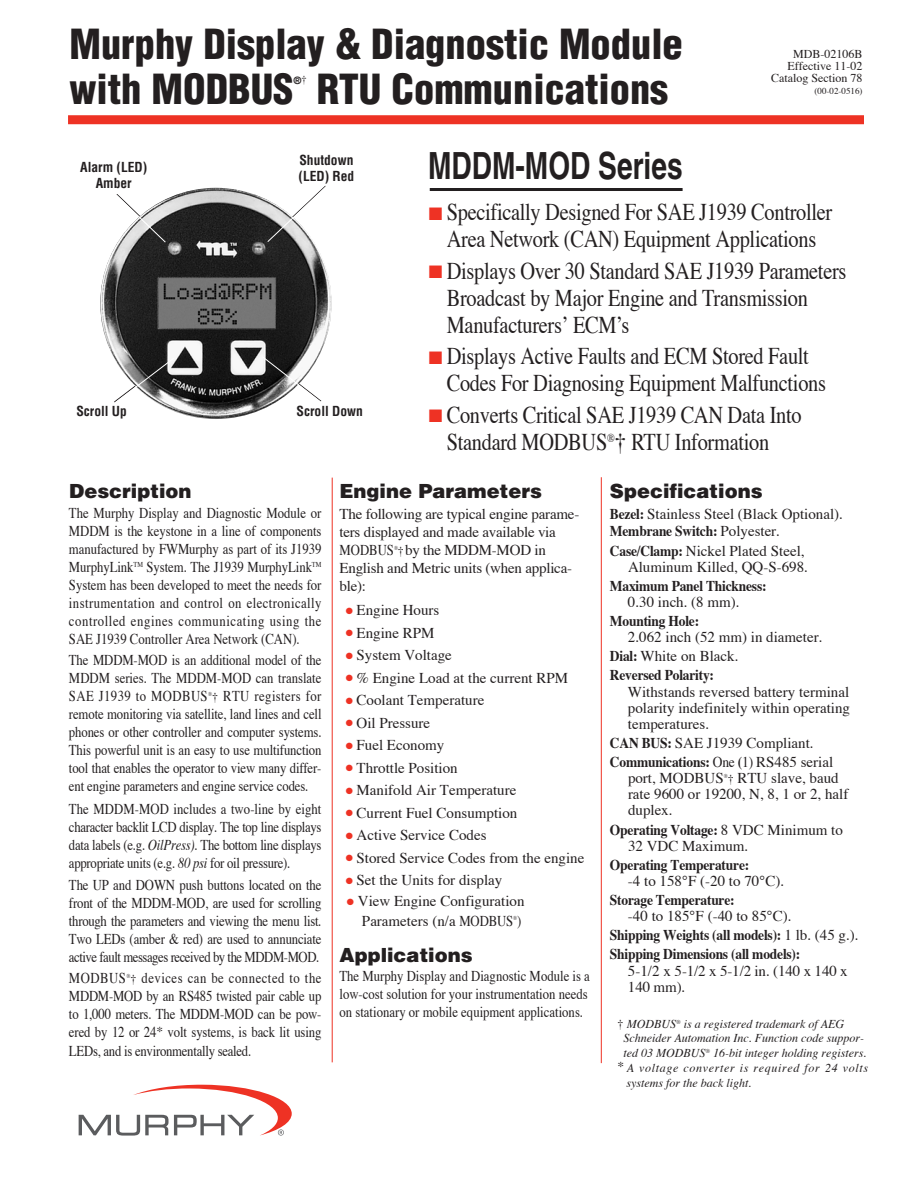
<style>
.page{position:relative;width:918px;height:1188px;background:#fff}
.page>*{position:absolute;margin:0;border:0;box-sizing:border-box;transform-origin:0 0}
.t1{font:900 condensed 40.5px/45px "Helvetica";color:#231f20}
.t2{font:700 37.5px "Helvetica";color:#231f20;scale:.75 1}
.t3{font:24px/27px "Times";letter-spacing:-.015em;color:#231f20;scale:.85 1}
.t4{font:900 19.5px "Helvetica";color:#231f20}
.t5{font:15px/18px "Times";color:#231f20;text-align:justify;scale:.85 1}
.t6{font:15px/16.2px "Times";color:#231f20}
.t7{font:700 15px/19.2px "Times";letter-spacing:-.015em;color:#231f20;scale:.9 1}
.t8{font:15px "Times";letter-spacing:.04em;color:#231f20;scale:.85 1}
.t9{font:700 condensed 13.5px/16.2px "Helvetica";color:#231f20;text-align:center}
.t10{font:italic 12px "Times";color:#231f20}
.t11{font:12px/12px "Times";color:#231f20;text-align:right}
.t12{font:italic 12px "Times";letter-spacing:.055em;color:#231f20}
.t13{font:900 condensed 9.75px "Helvetica";color:#231f20}
.t14{font:9px "Times";color:#231f20}
.t15{font:italic 6px "Times";color:#231f20;scale:.85 1}
.s1{font-family:"Times";font-weight:400;font-stretch:normal;font-size:10.5px}
.s2{color:#ee3224}
.s3{font-size:12px}
.s4{font-style:italic}
.s5{font-size:13.5px}
.s6{font-weight:700}
.s7{font-weight:400}
.s8{font-style:normal}
.s9{font-style:normal;font-size:13.5px}
</style>
<div class="page">
<div style="left:68px;top:115px;width:796px;height:9px;background:#ee3224"></div>
<hr style="left:430px;top:188px;width:253px;height:3px;background:#231f20">
<hr style="left:332px;top:478px;width:1px;height:584px;background:#ee3224">
<hr style="left:601px;top:477px;width:1px;height:586px;background:#ee3224">
<svg style="left:79px;top:1085px;width:213px;height:51px"></svg>
<img style="left:100px;top:188px;width:231px;height:231px;border-radius:50%">
<svg style="left:114px;top:185px;width:213px;height:219px"></svg>
<h1 class="t1" style="left:70px;top:25px;width:615px">Murphy Display &amp; Diagnostic Module with MODBUS</h1>
<p class="t13" style="left:293px;top:77px;width:15px">®<span class="s1">†</span></p>
<h1 class="t1" style="left:317px;top:70px;width:353px">RTU Communications</h1>
<p class="t11" style="left:771px;top:49px;width:93px">MDB-02106B<br>Effective 11-02<br>Catalog Section 78</p>
<p class="t14" style="left:815px;top:87px;width:49px">(00-02-0516)</p>
<p class="t9" style="left:80px;top:160px;width:69px">Alarm (LED)<br>Amber</p>
<p class="t9" style="left:299px;top:153px;width:57px;text-align:left">Shutdown (LED) Red</p>
<p class="t9" style="left:76px;top:404px;width:52px">Scroll Up</p>
<p class="t9" style="left:297px;top:404px;width:68px">Scroll Down</p>
<h2 class="t2" style="left:428px;top:152px;width:341px">MDDM-MOD Series</h2>
<h3 class="t3" style="left:429px;top:201px;width:476px;text-align:center"><span class="s2">■</span> Specifically Designed For SAE J1939 Controller<br>Area Network (CAN) Equipment Applications</h3>
<h3 class="t3" style="left:447px;top:259px;width:472px;text-indent:-18px"><span class="s2">■</span> Displays Over 30 Standard SAE J1939 Parameters<br>Broadcast by Major Engine and Transmission<br>Manufacturers’ ECM’s</h3>
<h3 class="t3" style="left:447px;top:345px;width:448px;text-indent:-18px"><span class="s2">■</span> Displays Active Faults and ECM Stored Fault<br>Codes For Diagnosing Equipment Malfunctions</h3>
<h3 class="t3" style="left:447px;top:403px;width:419px;text-indent:-18px"><span class="s2">■</span> Converts Critical SAE J1939 CAN Data Into<br>Standard MODBUS<sup>®</sup>† RTU Information</h3>
<h3 class="t4" style="left:69px;top:484px;width:124px">Description</h3>
<p class="t5" style="left:69px;top:506px;width:299px">The Murphy Display and Diagnostic Module or MDDM is the keystone in a line of components manufactured by FWMurphy as part of its J1939<br>MurphyLink<sup>TM</sup> System. The J1939 MurphyLink<sup>TM </sup>System has been developed to meet the needs for instrumentation and control on electronically controlled engines communicating using the SAE J1939 Controller Area Network (CAN).</p>
<p class="t5" style="left:69px;top:653px;width:299px">The MDDM-MOD is an additional model of the MDDM series. The MDDM-MOD can translate SAE J1939 to MODBUS <span class="s3">†</span> RTU registers for</p>
<p class="t15" style="left:208px;top:691px;width:6px">®</p>
<p class="t5" style="left:69px;top:707px;width:299px">remote monitoring via satellite, land lines and cell phones or other controller and computer systems.<br>This powerful unit is an easy to use multifunction tool that enables the operator to view many differ&shy;ent engine parameters and engine service codes.</p>
<p class="t5" style="left:69px;top:801px;width:299px">The MDDM-MOD includes a two-line by eight character backlit LCD display. The top line displays data labels (e.g. <span class="s4">OilPress)</span>. The bottom line displays appropriate units (e.g. <span class="s4">80 psi</span> for oil pressure).</p>
<p class="t5" style="left:69px;top:878px;width:299px">The UP and DOWN push buttons located on the front of the MDDM-MOD, are used for scrolling through the parameters and viewing the menu list.<br>Two LEDs (amber &amp; red) are used to annunciate active fault messages received by the MDDM-MOD.</p>
<p class="t8" style="left:69px;top:972px;width:299px">MODBUS <span class="s3">†</span> devices can be connected to the</p>
<p class="t15" style="left:126px;top:973px;width:6px">®</p>
<p class="t5" style="left:69px;top:988px;width:299px">MDDM-MOD by an RS485 twisted pair cable up to 1,000 meters. The MDDM-MOD can be pow&shy;ered by 12 or 24<span class="s5">*</span> volt systems, is back lit using LEDs, and is environmentally sealed.</p>
<h3 class="t4" style="left:339px;top:484px;width:204px">Engine Parameters</h3>
<p class="t6" style="left:339px;top:506px;width:241px;line-height:18px">The following are typical engine parame&shy;ters displayed and made available via<br>MODBUS <span class="s3">†</span>by the MDDM-MOD in</p>
<p class="t15" style="left:394px;top:545px;width:6px">®</p>
<p class="t6" style="left:339px;top:560px;width:234px;line-height:18px">English and Metric units (when applica&shy;ble):</p>
<p class="t6" style="left:346px;top:603px;width:95px"><span class="s2">●</span> Engine Hours</p>
<p class="t6" style="left:346px;top:626px;width:90px"><span class="s2">●</span> Engine RPM</p>
<p class="t6" style="left:346px;top:648px;width:108px"><span class="s2">●</span> System Voltage</p>
<p class="t6" style="left:346px;top:671px;width:224px"><span class="s2">●</span> % Engine Load at the current RPM</p>
<p class="t6" style="left:346px;top:693px;width:140px"><span class="s2">●</span> Coolant Temperature</p>
<p class="t6" style="left:346px;top:716px;width:86px"><span class="s2">●</span> Oil Pressure</p>
<p class="t6" style="left:346px;top:738px;width:100px"><span class="s2">●</span> Fuel Economy</p>
<p class="t6" style="left:346px;top:761px;width:114px"><span class="s2">●</span> Throttle Position</p>
<p class="t6" style="left:346px;top:783px;width:172px"><span class="s2">●</span> Manifold Air Temperature</p>
<p class="t6" style="left:346px;top:806px;width:173px"><span class="s2">●</span> Current Fuel Consumption</p>
<p class="t6" style="left:346px;top:828px;width:142px"><span class="s2">●</span> Active Service Codes</p>
<p class="t6" style="left:346px;top:851px;width:240px"><span class="s2">●</span> Stored Service Codes from the engine</p>
<p class="t6" style="left:346px;top:873px;width:158px"><span class="s2">●</span> Set the Units for display</p>
<p class="t6" style="left:347px;top:893px;width:179px;line-height:19.5px;text-align:right"><span class="s2">●</span> View Engine Configuration<br>Parameters (n/a MODBUS )</p>
<p class="t15" style="left:513px;top:916px;width:6px">®</p>
<h3 class="t4" style="left:339px;top:948px;width:135px">Applications</h3>
<p class="t5" style="left:339px;top:968px;width:296px;text-align:left">The Murphy Display and Diagnostic Module is a low-cost solution for your instrumentation needs on stationary or mobile equipment applications.</p>
<h3 class="t4" style="left:610px;top:484px;width:154px">Specifications</h3>
<p class="t6" style="left:610px;top:506px;width:234px;line-height:17.7px"><span class="s6">Bezel:</span> Stainless Steel (Black Optional).<br><span class="s6">Membrane Switch:</span> Polyester.</p>
<p class="t6" style="left:610px;top:544px;width:199px;text-align:right"><span class="s6">Case/Clamp:</span> Nickel Plated Steel,<br>Aluminum Killed, QQ-S-698.</p>
<p class="t7" style="left:610px;top:577px;width:175px">Maximum Panel Thickness:</p>
<p class="t6" style="left:628px;top:595px;width:113px">0.30 inch. (8 mm).</p>
<p class="t7" style="left:610px;top:613px;width:101px">Mounting Hole:</p>
<p class="t6" style="left:610px;top:629px;width:214px;line-height:19.2px;text-indent:18px">2.062 inch (52 mm) in diameter.<br><span class="s6">Dial:</span> White on Black.<br><span class="s6">Reversed Polarity:</span></p>
<p class="t6" style="left:628px;top:685px;width:224px;text-align:justify">Withstands reversed battery terminal polarity indefinitely within operating temperatures.</p>
<p class="t6" style="left:610px;top:735px;width:225px;line-height:19.2px"><span class="s6">CAN BUS:</span> SAE J1939 Compliant.<br><span class="s6">Communications:</span> One <span class="s6">(</span>1) RS485 serial</p>
<p class="t6" style="left:628px;top:771px;width:212px">port, MODBUS <span class="s3">†</span> RTU slave, baud</p>
<p class="t15" style="left:724px;top:773px;width:6px">®</p>
<p class="t6" style="left:628px;top:787px;width:222px">rate 9600 or 19200, N, 8, 1 or 2, half duplex.</p>
<p class="t6" style="left:628px;top:823px;width:216px;text-indent:-18px"><span class="s6">Operating Voltage:</span> 8 VDC Minimum to<br>32 VDC Maximum.</p>
<p class="t7" style="left:610px;top:856px;width:156px">Operating Temperature:</p>
<p class="t6" style="left:628px;top:874px;width:158px">-4 to 158°F (-20 to 70°C).</p>
<p class="t7" style="left:610px;top:892px;width:140px">Storage Temperature:</p>
<p class="t7" style="left:610px;top:908px;width:278px;text-indent:18px"><span class="s7">-40 to 185°F (-40 to 85°C).<br></span>Shipping Weights (all models): <span class="s7">1 lb. (45 g.).<br></span>Shipping Dimensions (all models):</p>
<p class="t6" style="left:628px;top:964px;width:221px">5-1/2 x 5-1/2 x 5-1/2 in. (140 x 140 x<br>140 mm).</p>
<p class="t10" style="left:618px;top:1019px;width:228px"><span class="s8">†</span> MODBUS<sup>®</sup> is a registered trademark of AEG</p>
<p class="t10" style="left:624px;top:1033px;width:242px">Schneider Automation Inc. Function code suppor-</p>
<p class="t10" style="left:624px;top:1048px;width:244px">ted 03 MODBUS<sup>®</sup> 16-bit integer holding registers.</p>
<p class="t12" style="left:618px;top:1063px;width:252px"><span class="s9">*</span> A voltage converter is required for 24 volts</p>
<p class="t10" style="left:627px;top:1078px;width:126px">systems for the back light.</p>
</div>
